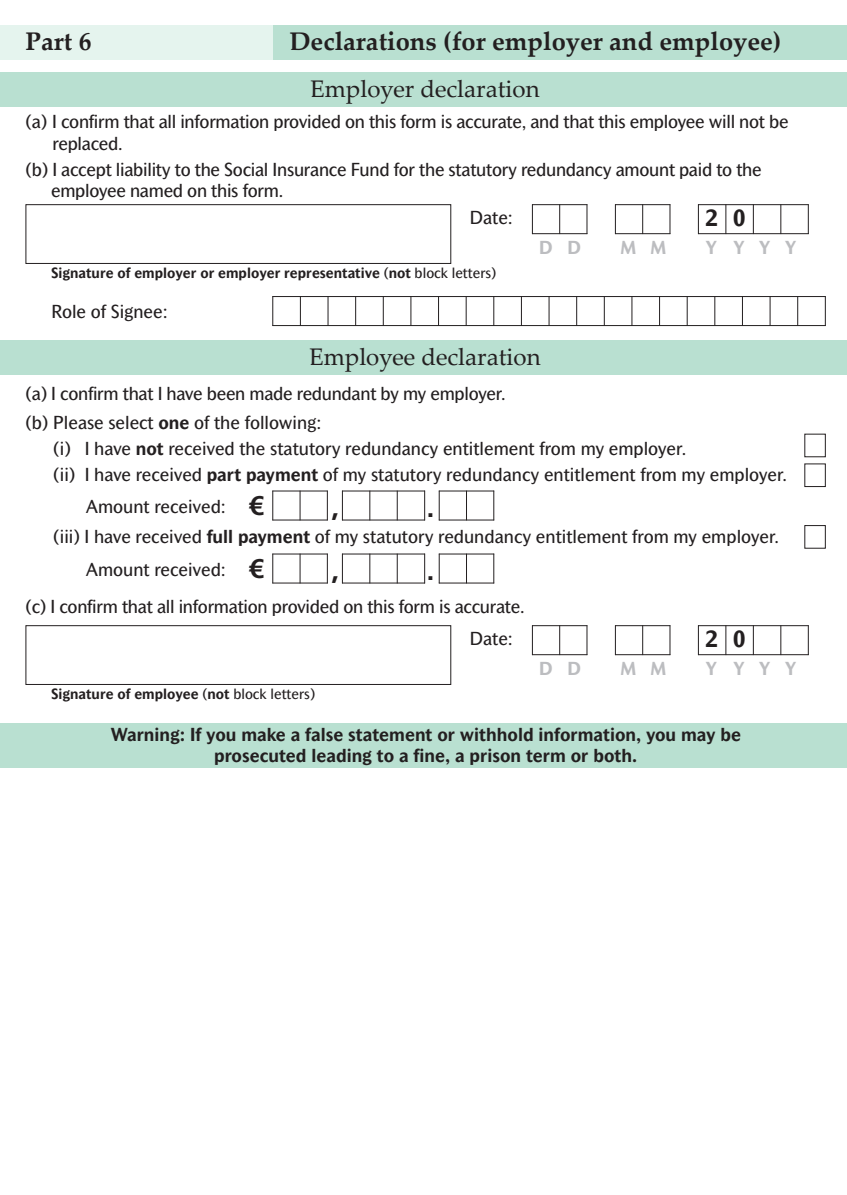
<style>
.page{position:relative;width:847px;height:1195px;background:#fff}
.page>*{position:absolute;margin:0;border:0;box-sizing:border-box;transform-origin:0 0}
.t1{font:700 27px "Frutiger";color:#231f20}
.t2{font:700 25.5px "Palatino Linotype";color:#231f20}
.t3{font:24px "Palatino Linotype";color:#231f20}
.t4{font:700 24px "Mahsuri Sans";color:#231f20}
.t5{font:18px/21.6px "Mahsuri Sans";letter-spacing:-.015em;color:#231f20}
.t6{font:700 18px/21.8px "Mahsuri Sans";color:#231f20;text-align:center}
.t7{font:700 18px "Mahsuri Sans";color:#bcbdc0}
.t8{font:700 14.25px "Mahsuri Sans";color:#231f20}
.s1{font-weight:400}
.s2{font-weight:700}
</style>
<div class="page">
<svg style="left:438px;top:555px;width:1px;height:28px"></svg>
<svg style="left:466px;top:555px;width:1px;height:28px"></svg>
<svg style="left:493px;top:555px;width:1px;height:28px"></svg>
<hr style="left:438px;top:554px;width:56px;height:1px;background:#231f20">
<hr style="left:438px;top:583px;width:56px;height:1px;background:#231f20">
<svg style="left:342px;top:555px;width:1px;height:28px"></svg>
<svg style="left:369px;top:555px;width:1px;height:28px"></svg>
<svg style="left:396px;top:555px;width:1px;height:28px"></svg>
<svg style="left:424px;top:555px;width:1px;height:28px"></svg>
<hr style="left:342px;top:554px;width:83px;height:1px;background:#231f20">
<hr style="left:342px;top:583px;width:83px;height:1px;background:#231f20">
<svg style="left:272px;top:555px;width:1px;height:28px"></svg>
<svg style="left:299px;top:555px;width:1px;height:28px"></svg>
<svg style="left:327px;top:554px;width:1px;height:29px"></svg>
<hr style="left:272px;top:554px;width:55px;height:1px;background:#231f20">
<hr style="left:272px;top:583px;width:55px;height:1px;background:#231f20">
<div style="left:26px;top:204px;width:425px;height:60px;border:1px solid #231f20"></div>
<hr style="left:531px;top:204px;width:1px;height:30px;background:#231f20">
<hr style="left:559px;top:204px;width:1px;height:30px;background:#231f20">
<hr style="left:586px;top:204px;width:1px;height:30px;background:#231f20">
<hr style="left:531px;top:204px;width:56px;height:1px;background:#231f20">
<hr style="left:531px;top:233px;width:56px;height:1px;background:#231f20">
<hr style="left:614px;top:204px;width:1px;height:30px;background:#231f20">
<hr style="left:642px;top:204px;width:1px;height:30px;background:#231f20">
<hr style="left:669px;top:204px;width:1px;height:30px;background:#231f20">
<hr style="left:614px;top:204px;width:56px;height:1px;background:#231f20">
<hr style="left:614px;top:233px;width:56px;height:1px;background:#231f20">
<hr style="left:697px;top:204px;width:1px;height:30px;background:#231f20">
<hr style="left:725px;top:204px;width:1px;height:30px;background:#231f20">
<hr style="left:752px;top:204px;width:1px;height:30px;background:#231f20">
<hr style="left:780px;top:204px;width:1px;height:30px;background:#231f20">
<hr style="left:807px;top:204px;width:1px;height:30px;background:#231f20">
<hr style="left:697px;top:204px;width:111px;height:1px;background:#231f20">
<hr style="left:697px;top:233px;width:111px;height:1px;background:#231f20">
<div style="left:0;top:72px;width:846px;height:34px;background:#b9e0d1"></div>
<hr style="left:272px;top:296px;width:1px;height:30px;background:#231f20">
<hr style="left:300px;top:296px;width:1px;height:30px;background:#231f20">
<hr style="left:327px;top:296px;width:1px;height:30px;background:#231f20">
<hr style="left:355px;top:296px;width:1px;height:30px;background:#231f20">
<hr style="left:383px;top:296px;width:1px;height:30px;background:#231f20">
<hr style="left:410px;top:296px;width:1px;height:30px;background:#231f20">
<hr style="left:438px;top:296px;width:1px;height:30px;background:#231f20">
<hr style="left:465px;top:296px;width:1px;height:30px;background:#231f20">
<hr style="left:493px;top:296px;width:1px;height:30px;background:#231f20">
<hr style="left:521px;top:296px;width:1px;height:30px;background:#231f20">
<hr style="left:548px;top:296px;width:1px;height:30px;background:#231f20">
<hr style="left:576px;top:296px;width:1px;height:30px;background:#231f20">
<hr style="left:603px;top:296px;width:1px;height:30px;background:#231f20">
<hr style="left:631px;top:296px;width:1px;height:30px;background:#231f20">
<hr style="left:659px;top:296px;width:1px;height:30px;background:#231f20">
<hr style="left:686px;top:296px;width:1px;height:30px;background:#231f20">
<hr style="left:714px;top:296px;width:1px;height:30px;background:#231f20">
<hr style="left:741px;top:296px;width:1px;height:30px;background:#231f20">
<hr style="left:769px;top:296px;width:1px;height:30px;background:#231f20">
<hr style="left:797px;top:296px;width:1px;height:30px;background:#231f20">
<hr style="left:824px;top:296px;width:1px;height:30px;background:#231f20">
<hr style="left:272px;top:296px;width:553px;height:1px;background:#231f20">
<hr style="left:272px;top:325px;width:553px;height:1px;background:#231f20">
<div style="left:26px;top:625px;width:425px;height:60px;border:1px solid #231f20"></div>
<hr style="left:531px;top:625px;width:1px;height:30px;background:#231f20">
<hr style="left:559px;top:625px;width:1px;height:30px;background:#231f20">
<hr style="left:586px;top:625px;width:1px;height:30px;background:#231f20">
<hr style="left:531px;top:625px;width:56px;height:1px;background:#231f20">
<hr style="left:531px;top:654px;width:56px;height:1px;background:#231f20">
<hr style="left:614px;top:625px;width:1px;height:30px;background:#231f20">
<hr style="left:642px;top:625px;width:1px;height:30px;background:#231f20">
<hr style="left:669px;top:625px;width:1px;height:30px;background:#231f20">
<hr style="left:614px;top:625px;width:56px;height:1px;background:#231f20">
<hr style="left:614px;top:654px;width:56px;height:1px;background:#231f20">
<hr style="left:697px;top:625px;width:1px;height:30px;background:#231f20">
<hr style="left:725px;top:625px;width:1px;height:30px;background:#231f20">
<hr style="left:752px;top:625px;width:1px;height:30px;background:#231f20">
<hr style="left:780px;top:625px;width:1px;height:30px;background:#231f20">
<hr style="left:807px;top:625px;width:1px;height:30px;background:#231f20">
<hr style="left:697px;top:625px;width:111px;height:1px;background:#231f20">
<hr style="left:697px;top:654px;width:111px;height:1px;background:#231f20">
<div style="left:0;top:340px;width:846px;height:34px;background:#b9e0d1"></div>
<div style="left:272px;top:26px;width:574px;height:34px;background:#b9e0d1"></div>
<div style="left:0;top:26px;width:272px;height:34px;background:#e5f4ee"></div>
<svg style="left:438px;top:492px;width:1px;height:28px"></svg>
<svg style="left:466px;top:492px;width:1px;height:28px"></svg>
<svg style="left:493px;top:492px;width:1px;height:28px"></svg>
<hr style="left:438px;top:491px;width:56px;height:1px;background:#231f20">
<hr style="left:438px;top:520px;width:56px;height:1px;background:#231f20">
<svg style="left:342px;top:492px;width:1px;height:28px"></svg>
<svg style="left:369px;top:492px;width:1px;height:28px"></svg>
<svg style="left:396px;top:492px;width:1px;height:28px"></svg>
<svg style="left:424px;top:492px;width:1px;height:28px"></svg>
<hr style="left:342px;top:491px;width:83px;height:1px;background:#231f20">
<hr style="left:342px;top:520px;width:83px;height:1px;background:#231f20">
<svg style="left:272px;top:492px;width:1px;height:28px"></svg>
<svg style="left:299px;top:492px;width:1px;height:28px"></svg>
<svg style="left:327px;top:491px;width:1px;height:29px"></svg>
<hr style="left:272px;top:491px;width:55px;height:1px;background:#231f20">
<hr style="left:272px;top:520px;width:55px;height:1px;background:#231f20">
<div style="left:0;top:723px;width:846px;height:44px;background:#b9e0d1"></div>
<h2 class="t2" style="left:26px;top:32px;width:67px">Part 6</h2>
<h2 class="t2" style="left:289px;top:32px;width:493px">Declarations (for employer and employee)</h2>
<h3 class="t3" style="left:310px;top:79px;width:231px">Employer declaration</h3>
<p class="t5" style="left:53px;top:113px;width:737px;text-indent:-27px">(a) I confirm that all information provided on this form is accurate, and that this employee will not be replaced.</p>
<p class="t5" style="left:51px;top:160px;width:711px;text-indent:-26px">(b) I accept liability to the Social Insurance Fund for the statutory redundancy amount paid to the employee named on this form.</p>
<p class="t5" style="left:469px;top:208px;width:45px">Date:</p>
<p class="t8" style="left:51px;top:268px;width:446px">Signature of employer or employer representative <span class="s1">(</span>not <span class="s1">block letters)</span></p>
<p class="t5" style="left:51px;top:302px;width:118px">Role of Signee:</p>
<h3 class="t4" style="left:705px;top:208px;width:42px">2 0</h3>
<p class="t7" style="left:539px;top:241px;width:43px">D D</p>
<p class="t7" style="left:620px;top:241px;width:47px">M M</p>
<p class="t7" style="left:705px;top:241px;width:92px">Y Y Y Y</p>
<h3 class="t3" style="left:309px;top:347px;width:233px">Employee declaration</h3>
<p class="t5" style="left:26px;top:384px;width:481px">(a) I confirm that I have been made redundant by my employer.</p>
<p class="t5" style="left:53px;top:411px;width:735px;line-height:25.8px;text-indent:-28px">(b) Please select <span class="s2">one</span> of the following:<br>(i) I have <span class="s2">not</span> received the statutory redundancy entitlement from my employer.<br>(ii) I have received <span class="s2">part payment</span> of my statutory redundancy entitlement from my employer.</p>
<p class="t5" style="left:86px;top:497px;width:142px">Amount received:</p>
<p class="t5" style="left:53px;top:527px;width:727px">(iii) I have received <span class="s2">full payment</span> of my statutory redundancy entitlement from my employer.</p>
<p class="t5" style="left:86px;top:560px;width:142px">Amount received:</p>
<h1 class="t1" style="left:249px;top:495px;width:17px">€</h1>
<h1 class="t1" style="left:331px;top:496px;width:9px">,</h1>
<h1 class="t1" style="left:427px;top:496px;width:9px">.</h1>
<h1 class="t1" style="left:249px;top:558px;width:17px">€</h1>
<h1 class="t1" style="left:331px;top:559px;width:9px">,</h1>
<h1 class="t1" style="left:427px;top:559px;width:9px">.</h1>
<p class="t5" style="left:26px;top:597px;width:500px">(c) I confirm that all information provided on this form is accurate.</p>
<p class="t8" style="left:51px;top:689px;width:265px">Signature of employee <span class="s1">(</span>not <span class="s1">block letters)</span></p>
<p class="t5" style="left:469px;top:629px;width:45px">Date:</p>
<h3 class="t4" style="left:705px;top:629px;width:42px">2 0</h3>
<p class="t7" style="left:539px;top:662px;width:43px">D D</p>
<p class="t7" style="left:620px;top:662px;width:47px">M M</p>
<p class="t7" style="left:705px;top:662px;width:92px">Y Y Y Y</p>
<p class="t6" style="left:110px;top:724px;width:632px">Warning: If you make a false statement or withhold information, you may be prosecuted leading to a fine, a prison term or both.</p>
</div>
